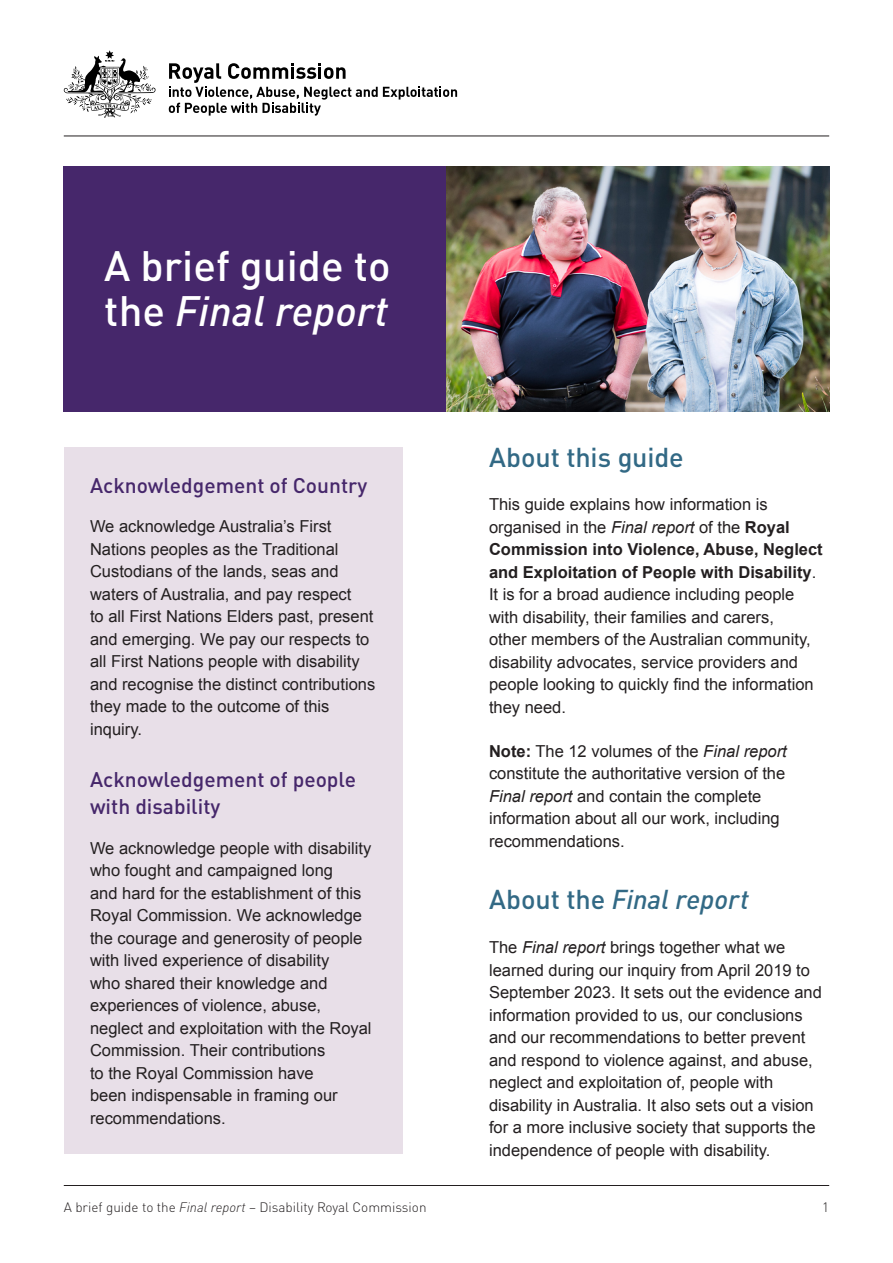
<style>
.page{position:relative;width:893px;height:1263px;background:#fff}
.page>*{position:absolute;margin:0;border:0;box-sizing:border-box;transform-origin:0 0}
.t1{font:500 42px/45px "DIN Pro";color:#fff}
.H2__Teal{font:italic 500 27px "DIN Pro";letter-spacing:-.005em;color:#326985}
.H2__Teal-2{font:500 27px "DIN Pro";letter-spacing:-.005em;color:#326985}
.t2{font:500 21px/27px "DIN Pro";color:#46276b}
.PR_Body{font:16.5px/22.5px "Arial";color:#231f20}
.t3{font:300 13.5px "DIN Pro";color:#231f20}
.s1{font-style:italic}
.s2{font-weight:700}
.s3{font-style:normal}
</style>
<div class="page">
<hr style="left:64px;top:1185px;width:765px;height:1px;background:#231f20">
<hr style="left:64px;top:136px;width:765px;height:1px;background:#231f20">
<div style="left:64px;top:166px;width:765px;height:245px;background:#46276b"></div>
<div style="left:65px;top:447px;width:338px;height:706px;background:#e8dfe8"></div>
<img style="left:446px;top:166px;width:383px;height:245px">
<svg style="left:64px;top:50px;width:92px;height:68px"></svg>
<svg style="left:169px;top:63px;width:288px;height:53px"></svg>
<h1 class="t1" style="left:104px;top:239px;width:288px">A brief guide to the <span class="s1">Final report</span></h1>
<h3 class="t2" style="left:90px;top:469px;width:279px">Acknowledgement of Country</h3>
<p class="PR_Body" style="left:90px;top:515px;width:287px">We acknowledge Australia’s First Nations peoples as the Traditional Custodians of the lands, seas and waters of Australia, and pay respect<br>to all First Nations Elders past, present and emerging. We pay our respects to all First Nations people with disability and recognise the distinct contributions they made to the outcome of this inquiry.</p>
<h3 class="t2" style="left:90px;top:764px;width:268px">Acknowledgement of people with disability</h3>
<p class="PR_Body" style="left:90px;top:837px;width:283px">We acknowledge people with disability who fought and campaigned long<br>and hard for the establishment of this Royal Commission. We acknowledge the courage and generosity of people with lived experience of disability<br>who shared their knowledge and experiences of violence, abuse, neglect and exploitation with the Royal Commission. Their contributions<br>to the Royal Commission have<br>been indispensable in framing our recommendations.</p>
<h2 class="H2__Teal-2" style="left:489px;top:435px;width:196px">About this guide</h2>
<p class="PR_Body" style="left:489px;top:493px;width:335px">This guide explains how information is organised in the <span class="s1">Final report</span> of the <span class="s2">Royal Commission into Violence, Abuse, Neglect and Exploitation of People with Disability</span>.<br>It is for a broad audience including people with disability, their families and carers,<br>other members of the Australian community, disability advocates, service providers and people looking to quickly find the information they need.</p>
<p class="PR_Body" style="left:489px;top:740px;width:299px"><span class="s2">Note:</span> The 12 volumes of the <span class="s1">Final report </span>constitute the authoritative version of the <span class="s1">Final report</span> and contain the complete information about all our work, including recommendations.</p>
<h2 class="H2__Teal" style="left:489px;top:878px;width:261px"><span class="s3">About the</span> Final report</h2>
<p class="PR_Body" style="left:489px;top:936px;width:334px">The <span class="s1">Final report</span> brings together what we learned during our inquiry from April 2019 to September 2023. It sets out the evidence and information provided to us, our conclusions and our recommendations to better prevent and respond to violence against, and abuse, neglect and exploitation of, people with disability in Australia. It also sets out a vision for a more inclusive society that supports the independence of people with disability.</p>
<p class="t3" style="left:64px;top:1196px;width:364px">A brief guide to the <span class="s1">Final report</span> – Disability Royal Commission</p>
<p class="t3" style="left:822px;top:1196px;width:8px">1</p>
</div>
